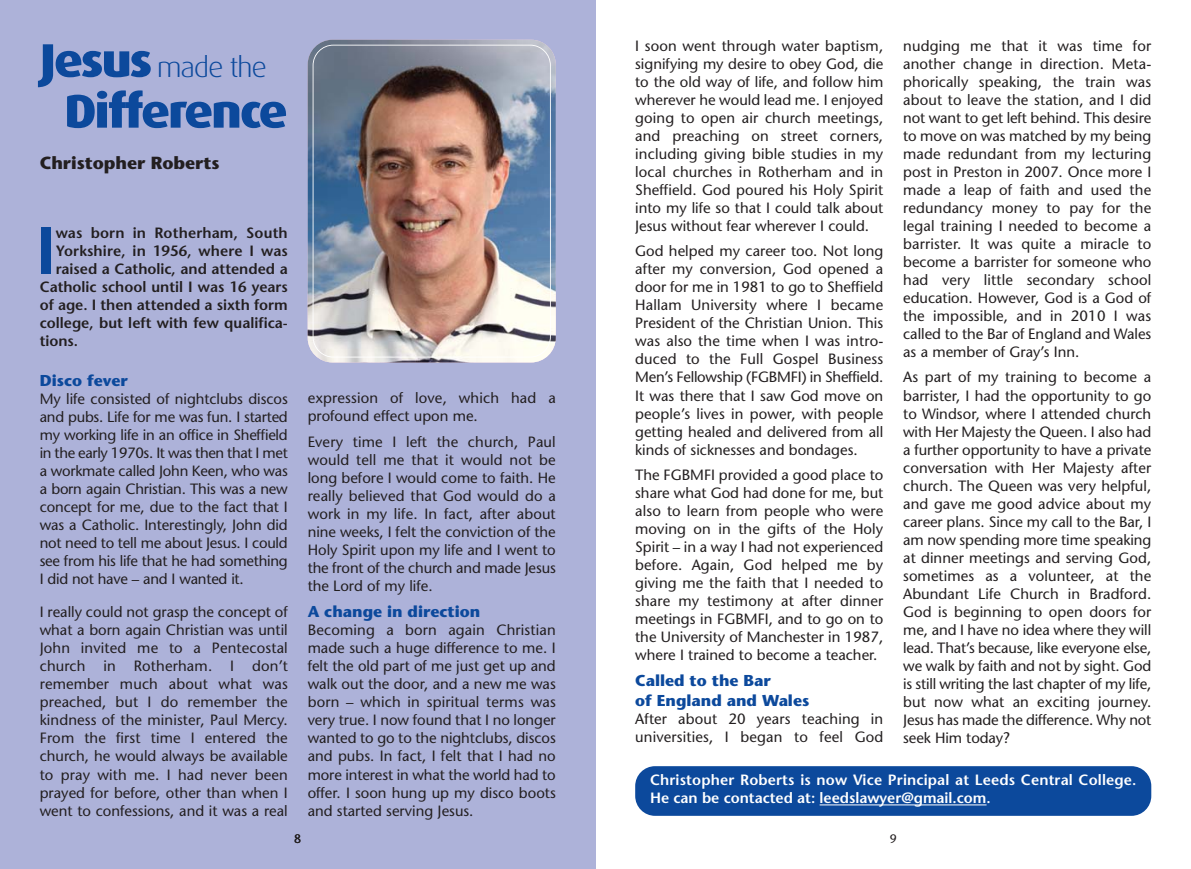
<style>
.page{position:relative;width:1191px;height:869px;background:#fff}
.page>*{position:absolute;margin:0;border:0;box-sizing:border-box;transform-origin:0 0}
.t1{font:600 66.33px "Stone Sans";color:#0c499c}
.t2{font:800 47.25px "Dax";letter-spacing:-.045em;color:#0c499c;scale:1.1 1}
.t3{font:300 28px "Dax";letter-spacing:-.045em;color:#0c499c;scale:1.1 1}
.t4{font:700 17.5px "Stone Sans";color:#231f20}
.t5{font:700 15.75px/19.2px "Stone Sans";color:#0c499c}
.t6{font:14.88px/18px "Stone Sans";color:#231f20;text-align:justify}
.t7{font:600 14.88px "Stone Sans";color:#231f20}
.t8{font:600 14.88px/18px "Stone Sans";letter-spacing:.01em;color:#fff}
.t9{font:12.25px "Stone Sans";color:#231f20}
.s1{font-weight:800;font-size:47.25px}
</style>
<div class="page">
<div style="left:0;top:0;width:595px;height:868px;background:#adb2d9"></div>
<div style="left:635px;top:765px;width:516px;height:50px;background:#0c499c;border-radius:20px"></div>
<hr style="left:819px;top:804px;width:167px;height:1px;background:#fff">
<img style="left:308px;top:40px;width:248px;height:322px;border-radius:25px">
<div style="left:313px;top:45px;width:238px;height:312px;border:2px solid #fff;border-radius:21px"></div>
<h3 class="t3" style="left:40px;top:55px;width:208px"><span class="s1">Jesus</span> made the</h3>
<h2 class="t2" style="left:64px;top:90px;width:205px">Difference</h2>
<p class="t4" style="left:40px;top:156px;width:181px">Christopher Roberts</p>
<h1 class="t1" style="left:35px;top:225px;width:22px">I</h1>
<p class="t7" style="left:56px;top:227px;width:234px">was born in Rotherham, South</p>
<p class="t7" style="left:56px;top:245px;width:234px">Yorkshire, in 1956, where I was</p>
<p class="t7" style="left:56px;top:263px;width:234px">raised a Catholic, and attended a</p>
<p class="t7" style="left:40px;top:281px;width:250px">Catholic school until I was 16 years</p>
<p class="t7" style="left:40px;top:299px;width:250px">of age. I then attended a sixth form</p>
<p class="t7" style="left:40px;top:317px;width:250px">college, but left with few qualifica -</p>
<p class="t7" style="left:40px;top:335px;width:40px">tions.</p>
<p class="t5" style="left:40px;top:372px;width:90px">Disco fever</p>
<p class="t6" style="left:40px;top:391px;width:250px">My life consisted of nightclubs discos and pubs. Life for me was fun. I started my working life in an office in Sheffield in the early 1970s. It was then that I met a workmate called John Keen, who was a born again Christian. This was a new concept for me, due to the fact that I was a Catholic. Interestingly, John did not need to tell me about Jesus. I could see from his life that he had something I did not have – and I wanted it.</p>
<p class="t6" style="left:40px;top:604px;width:250px">I really could not grasp the concept of what a born again Christian was until John invited me to a Pentecostal church in Rotherham. I don’t remember much about what was preached, but I do remember the kindness of the minister, Paul Mercy.<br>From the first time I entered the church, he would always be available to pray with me. I had never been prayed for before, other than when I went to confessions, and it was a real</p>
<p class="t6" style="left:308px;top:390px;width:250px">expression of love, which had a profound effect upon me.</p>
<p class="t6" style="left:308px;top:433px;width:250px">Every time I left the church, Paul would tell me that it would not be long before I would come to faith. He really believed that God would do a work in my life. In fact, after about nine weeks, I felt the conviction of the Holy Spirit upon my life and I went to the front of the church and made Jesus the Lord of my life.</p>
<p class="t5" style="left:308px;top:603px;width:174px">A change in direction</p>
<p class="t6" style="left:308px;top:622px;width:250px">Becoming a born again Christian made such a huge difference to me. I felt the old part of me just get up and walk out the door, and a new me was born – which in spiritual terms was very true. I now found that I no longer wanted to go to the nightclubs, discos and pubs. In fact, I felt that I had no more interest in what the world had to offer. I soon hung up my disco boots and started serving Jesus.</p>
<p class="t9" style="left:294px;top:833px;width:9px">8</p>
<p class="t6" style="left:635px;top:38px;width:250px">I soon went through water baptism, signifying my desire to obey God, die to the old way of life, and follow him wherever he would lead me. I enjoyed going to open air church meetings, and preaching on street corners, including giving bible studies in my local churches in Rotherham and in Sheffield. God poured his Holy Spirit into my life so that I could talk about Jesus without fear wherever I could.</p>
<p class="t6" style="left:635px;top:243px;width:250px">God helped my career too. Not long after my conversion, God opened a door for me in 1981 to go to Sheffield Hallam University where I became President of the Christian Union. This was also the time when I was intro - duced to the Full Gospel Business Men’s Fellowship (FGBMFI) in Sheffield.<br>It was there that I saw God move on people’s lives in power, with people getting healed and delivered from all kinds of sicknesses and bondages.</p>
<p class="t6" style="left:635px;top:467px;width:250px">The FGBMFI provided a good place to share what God had done for me, but also to learn from people who were moving on in the gifts of the Holy Spirit – in a way I had not experienced before. Again, God helped me by giving me the faith that I needed to share my testimony at after dinner meetings in FGBMFI, and to go on to the University of Manchester in 1987, where I trained to become a teacher.</p>
<p class="t5" style="left:635px;top:672px;width:176px">Called to the Bar<br>of England and Wales</p>
<p class="t6" style="left:635px;top:710px;width:250px">After about 20 years teaching in universities, I began to feel God</p>
<p class="t6" style="left:903px;top:38px;width:250px">nudging me that it was time for another change in direction. Meta - phorically speaking, the train was about to leave the station, and I did not want to get left behind. This desire to move on was matched by my being made redundant from my lecturing post in Preston in 2007. Once more I made a leap of faith and used the redundancy money to pay for the legal training I needed to become a barrister. It was quite a miracle to become a barrister for someone who had very little secondary school education. However, God is a God of the impossible, and in 2010 I was called to the Bar of England and Wales as a member of Gray’s Inn.</p>
<p class="t6" style="left:903px;top:369px;width:250px">As part of my training to become a barrister, I had the opportunity to go to Windsor, where I attended church with Her Majesty the Queen. I also had a further opportunity to have a private conversation with Her Majesty after church. The Queen was very helpful, and gave me good advice about my career plans. Since my call to the Bar, I am now spending more time speaking at dinner meetings and serving God, sometimes as a volunteer, at the Abundant Life Church in Bradford.<br>God is beginning to open doors for me, and I have no idea where they will lead. That’s because, like everyone else, we walk by faith and not by sight. God is still writing the last chapter of my life, but now what an exciting journey.<br>Jesus has made the difference. Why not seek Him today?</p>
<p class="t8" style="left:650px;top:772px;width:488px">Christopher Roberts is now Vice Principal at Leeds Central College.<br>He can be contacted at: leedslawyer@gmail.com.</p>
<p class="t9" style="left:889px;top:833px;width:9px">9</p>
</div>
